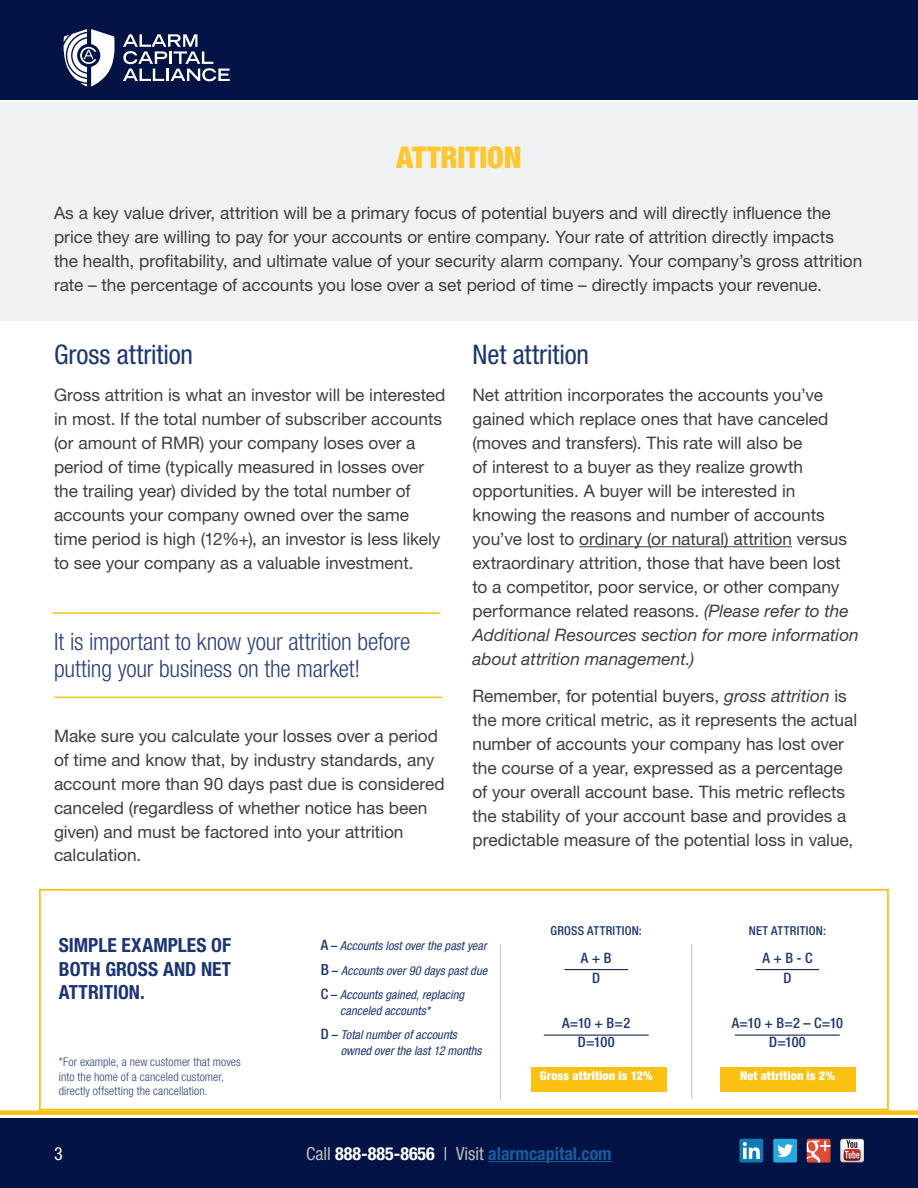
<style>
.page{position:relative;width:918px;height:1188px;background:#fff}
.page>*{position:absolute;margin:0;border:0;box-sizing:border-box;transform-origin:0 0}
.t1{font:900 condensed 30px "Helvetica Neue LT Std";color:#fdc730}
.t2{font:condensed 27px "Helvetica Neue LT Std";letter-spacing:-.005em;color:#1b3673}
.t3{font:300 condensed 24px/27px "Helvetica Neue LT Std";letter-spacing:-.01em;color:#2c427b}
.t4{font:700 condensed 19.5px/23.4px "Helvetica Neue LT Std";color:#1b3673;text-align:justify}
.t5{font:700 condensed 18px "Helvetica Neue LT Std";color:#175d9e}
.t6{font:condensed 18px "Helvetica Neue LT Std";color:#fff}
.t7{font:17.25px/24px "Helvetica Neue LT Std";color:#3e3e3f}
.t8{font:500 condensed 14.4px/19.5px "Helvetica Neue LT Std";letter-spacing:-.03em;color:#1b3673;text-align:center}
.t9{font:italic condensed 12.3px/24.6px "Helvetica Neue LT Std";letter-spacing:.005em;color:#1b3673;text-align:justify}
.t10{font:900 condensed 12.3px "Helvetica Neue LT Std";letter-spacing:.015em;color:#fff}
.t11{font:500 condensed 12.3px "Helvetica Neue LT Std";letter-spacing:.025em;color:#1b3673}
.t12{font:300 condensed 12px/14.4px "Helvetica Neue LT Std";letter-spacing:.01em;color:#2c427b}
.s1{font-style:italic}
.s2{font-weight:500;font-style:normal;font-size:14.4px}
.s3{font-weight:500;font-style:normal}
.s4{font-weight:500;font-style:normal;font-size:15.45px}
.s5{font-weight:400;color:#bcbdc0}
.s6{color:#fff}
.s7{font-weight:300;color:#fff}
</style>
<div class="page">
<div style="left:0;top:0;width:918px;height:99px;background:#041345"></div>
<div style="left:0;top:1119px;width:918px;height:69px;background:#041345"></div>
<hr style="left:488px;top:1161px;width:124px;height:1px;background:#175d9e">
<img style="left:840px;top:1139px;width:24px;height:24px">
<div style="left:841px;top:1139px;width:23px;height:23px;border:1px solid #dcd5d1;border-radius:2px"></div>
<svg style="left:841px;top:1139px;width:22px;height:23px"></svg>
<div style="left:739px;top:1139px;width:24px;height:24px;background:#097bb7;border-radius:2px"></div>
<svg style="left:743px;top:1142px;width:17px;height:17px"></svg>
<div style="left:773px;top:1139px;width:24px;height:24px;background:#27a8e0;border-radius:2px"></div>
<svg style="left:777px;top:1144px;width:16px;height:13px"></svg>
<svg style="left:807px;top:1139px;width:24px;height:24px"></svg>
<svg style="left:123px;top:34px;width:107px;height:47px"></svg>
<svg style="left:64px;top:29px;width:51px;height:58px"></svg>
<div style="left:0;top:1110px;width:918px;height:5px;background:#fbc112"></div>
<div style="left:0;top:103px;width:918px;height:218px;background:#f0f1f2"></div>
<hr style="left:579px;top:546px;width:213px;height:1px;background:#3e3e3f">
<hr style="left:52px;top:612px;width:388px;height:2px;background:#fbc112">
<hr style="left:54px;top:697px;width:388px;height:1px;background:#fbc112">
<div style="left:39px;top:889px;width:850px;height:221px;border:2px solid #fbc112"></div>
<hr style="left:500px;top:944px;width:1px;height:155px;background:#c2c3c6">
<hr style="left:692px;top:944px;width:1px;height:155px;background:#c2c3c6">
<hr style="left:564px;top:969px;width:64px;height:1px;background:#041345">
<hr style="left:756px;top:969px;width:63px;height:1px;background:#041345">
<hr style="left:544px;top:1035px;width:105px;height:1px;background:#041345">
<hr style="left:735px;top:1035px;width:105px;height:1px;background:#041345">
<div style="left:531px;top:1067px;width:135px;height:25px;background:#fbc112"></div>
<div style="left:721px;top:1067px;width:135px;height:25px;background:#fbc112"></div>
<h1 class="t1" style="left:397px;top:138px;width:126px">ATTRITION</h1>
<p class="t7" style="left:54px;top:200px;width:810px">As a key value driver, attrition will be a primary focus of potential buyers and will directly influence the price they are willing to pay for your accounts or entire company. Your rate of attrition directly impacts the health, profitability, and ultimate value of your security alarm company. Your company’s gross attrition rate – the percentage of accounts you lose over a set period of time – directly impacts your revenue.</p>
<h2 class="t2" style="left:54px;top:338px;width:141px">Gross attrition</h2>
<p class="t7" style="left:54px;top:383px;width:393px">Gross attrition is what an investor will be interested in most. If the total number of subscriber accounts (or amount of RMR) your company loses over a period of time (typically measured in losses over the trailing year) divided by the total number of accounts your company owned over the same time period is high (12%+), an investor is less likely to see your company as a valuable investment.</p>
<h3 class="t3" style="left:54px;top:628px;width:358px">It is important to know your attrition before putting your business on the market!</h3>
<p class="t7" style="left:54px;top:723px;width:392px">Make sure you calculate your losses over a period of time and know that, by industry standards, any account more than 90 days past due is considered canceled (regardless of whether notice has been given) and must be factored into your attrition calculation.</p>
<h2 class="t2" style="left:472px;top:338px;width:118px">Net attrition</h2>
<p class="t7" style="left:472px;top:383px;width:388px">Net attrition incorporates the accounts you’ve gained which replace ones that have canceled (moves and transfers). This rate will also be<br>of interest to a buyer as they realize growth opportunities. A buyer will be interested in knowing the reasons and number of accounts you’ve lost to ordinary (or natural) attrition versus extraordinary attrition, those that have been lost to a competitor, poor service, or other company performance related reasons. <span class="s1">(Please refer to the Additional Resources section for more information about attrition management.)</span></p>
<p class="t7" style="left:472px;top:684px;width:386px">Remember, for potential buyers, <span class="s1">gross attrition</span> is the more critical metric, as it represents the actual number of accounts your company has lost over the course of a year, expressed as a percentage of your overall account base. This metric reflects the stability of your account base and provides a predictable measure of the potential loss in value,</p>
<p class="t4" style="left:59px;top:933px;width:174px">SIMPLE EXAMPLES OF BOTH GROSS AND NET ATTRITION.</p>
<p class="t12" style="left:59px;top:1055px;width:183px">*For example, a new customer that moves into the home of a canceled customer, directly offsetting the cancellation.</p>
<p class="t9" style="left:321px;top:934px;width:168px"><span class="s2">A</span> <span class="s3">–</span> Accounts lost over the past year <span class="s4">B</span> <span class="s3">–</span> Accounts over 90 days past due <span class="s2">C</span> <span class="s3">–</span> Accounts gained, replacing</p>
<p class="t9" style="left:321px;top:998px;width:138px;text-align:center">canceled accounts*<br><span class="s2">D</span> <span class="s3">–</span> Total number of accounts</p>
<p class="t9" style="left:341px;top:1038px;width:142px">owned over the last 12 months</p>
<p class="t11" style="left:550px;top:923px;width:93px">GROSS ATTRITION:</p>
<p class="t8" style="left:581px;top:948px;width:32px">A + B<br>D</p>
<p class="t8" style="left:562px;top:1013px;width:70px">A=10 + B=2<br>D=100</p>
<p class="t10" style="left:540px;top:1068px;width:114px">Gross attrition is 12%</p>
<p class="t6" style="left:54px;top:1143px;width:10px">3</p>
<p class="t5" style="left:306px;top:1143px;width:307px"><span class="s5">Call</span> <span class="s6">888-885-8656</span> <span class="s7">|</span> <span class="s5">Visit</span> alarmcapital.com</p>
<p class="t11" style="left:749px;top:923px;width:78px">NET ATTRITION:</p>
<p class="t8" style="left:762px;top:948px;width:52px">A + B - C<br>D</p>
<p class="t8" style="left:732px;top:1013px;width:113px">A=10 + B=2 – C=10<br>D=100</p>
<p class="t10" style="left:740px;top:1068px;width:96px">Net attrition is 2%</p>
</div>
